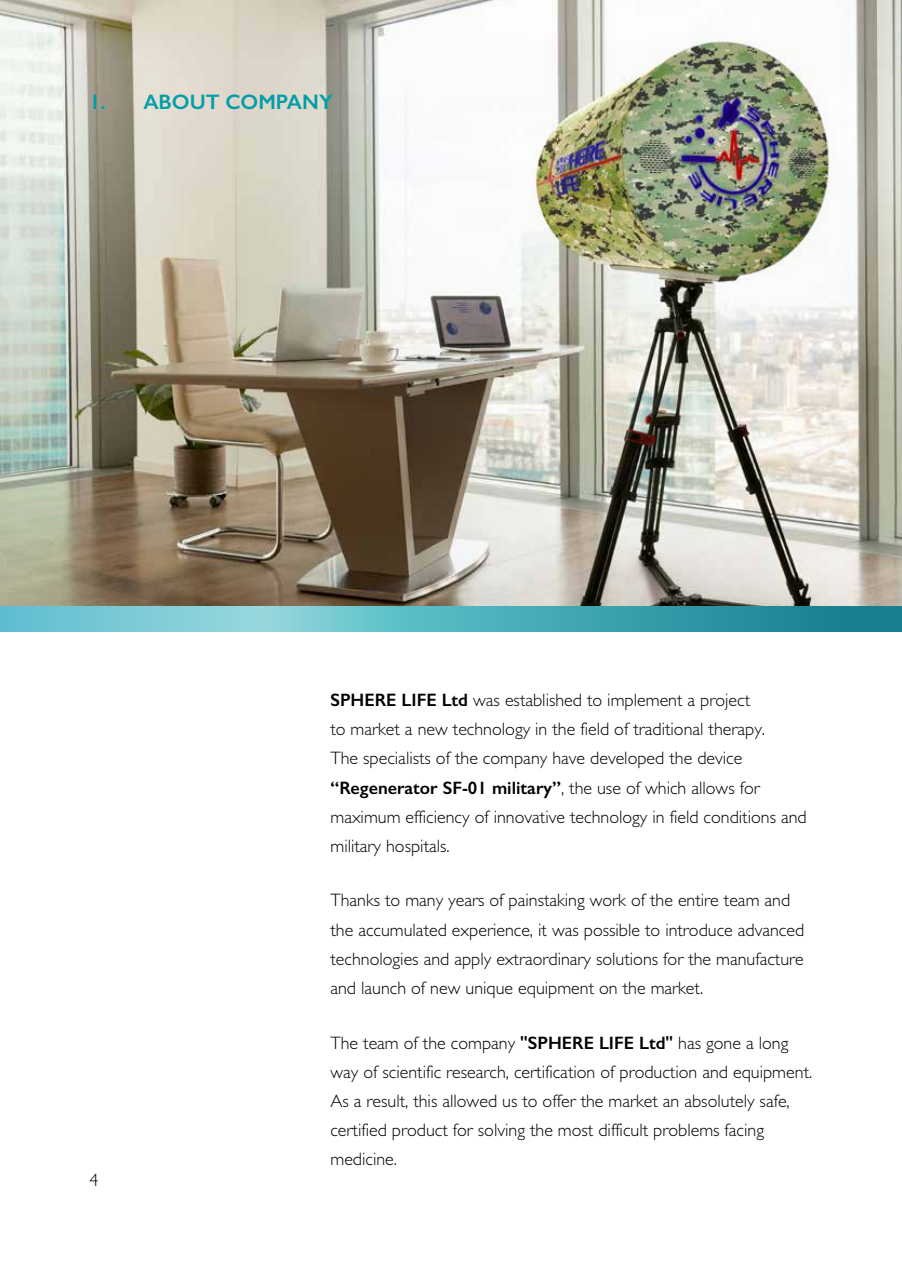
<style>
.page{position:relative;width:902px;height:1280px;background:#fff}
.page>*{position:absolute;margin:0;border:0;box-sizing:border-box;transform-origin:0 0}
.t1{font:600 21px "Gill Sans";color:#009ea7}
.t2{font:18px/29.1px "Gill Sans Light C";color:#000}
.t3{font:600 18px "Gill Sans";color:#000}
.s1{font-family:"Gill Sans";font-weight:600}
.s2{font-family:"Gill Sans Light C";font-weight:400}
</style>
<div class="page">
<img style="left:0;top:0;width:901px;height:607px">
<svg style="left:0;top:607px;width:901px;height:24px;background:#53b0bd"></svg>
<p class="t1" style="left:89px;top:89px;width:245px">1. ABOUT COMPANY</p>
<p class="t2" style="left:89px;top:1166px;width:10px">4</p>
<p class="t2" style="left:330px;top:685px;width:436px"><span class="s1">SPHERE LIFE Ltd</span> was established to implement a project to market a new technology in the field of traditional therapy.<br>The specialists of the company have developed the device</p>
<p class="t3" style="left:330px;top:776px;width:431px">“Regenerator SF-01 military”<span class="s2">, the use of which allows for</span></p>
<p class="t2" style="left:330px;top:802px;width:478px">maximum efficiency of innovative technology in field conditions and military hospitals.</p>
<p class="t2" style="left:330px;top:886px;width:475px">Thanks to many years of painstaking work of the entire team and the accumulated experience, it was possible to introduce advanced technologies and apply extraordinary solutions for the manufacture and launch of new unique equipment on the market.</p>
<p class="t2" style="left:330px;top:1028px;width:483px">The team of the company <span class="s1">"SPHERE LIFE Ltd"</span> has gone a long way of scientific research, certification of production and equipment.<br>As a result, this allowed us to offer the market an absolutely safe, certified product for solving the most difficult problems facing medicine.</p>
</div>
